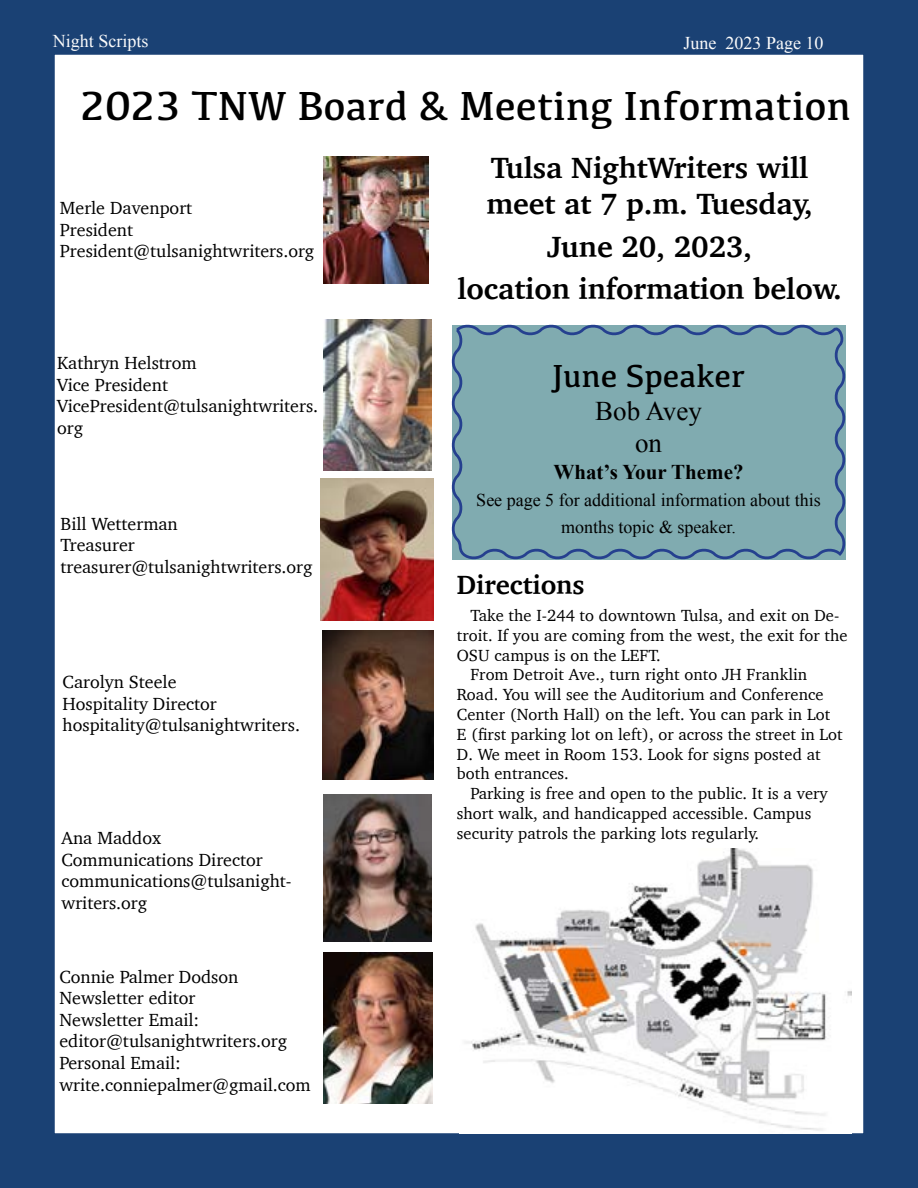
<style>
.page{position:relative;width:918px;height:1188px;background:#1a4174}
.page>*{position:absolute;margin:0;border:0;box-sizing:border-box;transform-origin:0 0}
.t1{font:42px "Kefa";color:#000}
.t2{font:33px "Kefa";color:#000}
.t3{font:700 30px/36px "Charter";color:#000}
.t4{font:700 27px "Charter";color:#000}
.t5{font:27px/32.4px "Times New Roman";color:#000;text-align:center}
.t6{font:700 21px "Times New Roman";color:#000}
.t7{font:18px/21.6px "Charter";color:#000}
.t8{font:18px/27px "Times New Roman";color:#000;text-align:center}
.t9{font:18px "Times New Roman";color:#fbfbfb}
.t10{font:16.5px "Charter";letter-spacing:.005em;color:#000}
</style>
<div class="page">
<div style="left:53px;top:53px;width:812px;height:1082px;background:#fff;border:2px solid #1a4174"></div>
<img style="left:324px;top:953px;width:108px;height:150px">
<img style="left:323px;top:631px;width:110px;height:148px">
<img style="left:324px;top:320px;width:107px;height:151px">
<img style="left:324px;top:157px;width:105px;height:126px">
<img style="left:324px;top:795px;width:108px;height:147px">
<img style="left:460px;top:849px;width:391px;height:285px">
<div style="left:451px;top:324px;width:395px;height:236px;background:#80abb0"></div>
<img style="left:321px;top:478px;width:112px;height:143px">
<p class="t9" style="left:53px;top:29px;width:97px">Night Scripts</p>
<p class="t9" style="left:684px;top:30px;width:141px">June 2023 Page 10</p>
<h1 class="t1" style="left:80px;top:80px;width:773px">2023 TNW Board &amp; Meeting Information</h1>
<h3 class="t3" style="left:486px;top:149px;width:328px">Tulsa NightWriters will meet at 7 p.m. Tuesday,</h3>
<h3 class="t3" style="left:457px;top:225px;width:386px;line-height:42.8px;text-align:center">June 20, 2023,<br>location information below.</h3>
<p class="t7" style="left:60px;top:197px;width:256px">Merle Davenport<br>President<br>President@tulsanightwriters.org</p>
<p class="t7" style="left:57px;top:352px;width:262px">Kathryn Helstrom<br>Vice President<br>VicePresident@tulsanightwriters. org</p>
<p class="t7" style="left:60px;top:513px;width:254px">Bill Wetterman<br>Treasurer treasurer@tulsanightwriters.org</p>
<p class="t7" style="left:63px;top:671px;width:239px">Carolyn Steele<br>Hospitality Director hospitality@tulsanightwriters.</p>
<p class="t7" style="left:62px;top:827px;width:232px">Ana Maddox<br>Communications Director communications@tulsanight&shy;writers.org</p>
<p class="t7" style="left:59px;top:965px;width:253px">Connie Palmer Dodson<br>Newsletter editor<br>Newsletter Email: editor@tulsanightwriters.org<br>Personal Email: write.conniepalmer@gmail.com</p>
<h2 class="t2" style="left:552px;top:356px;width:194px">June Speaker</h2>
<h3 class="t5" style="left:595px;top:394px;width:108px">Bob Avey on</h3>
<p class="t6" style="left:553px;top:458px;width:192px">What’s Your Theme?</p>
<p class="t8" style="left:476px;top:486px;width:346px">See page 5 for additional information about this months topic &amp; speaker.</p>
<h3 class="t4" style="left:457px;top:562px;width:129px">Directions</h3>
<p class="t10" style="left:470px;top:601px;width:371px">Take the I-244 to downtown Tulsa, and exit on De-</p>
<p class="t10" style="left:457px;top:621px;width:392px">troit. If you are coming from the west, the exit for the</p>
<p class="t10" style="left:457px;top:641px;width:205px">OSU campus is on the LEFT.</p>
<p class="t10" style="left:470px;top:660px;width:338px">From Detroit Ave., turn right onto JH Franklin</p>
<p class="t10" style="left:457px;top:680px;width:368px">Road. You will see the Auditorium and Conference</p>
<p class="t10" style="left:457px;top:700px;width:375px">Center (North Hall) on the left. You can park in Lot</p>
<p class="t10" style="left:457px;top:720px;width:387px">E (first parking lot on left), or across the street in Lot</p>
<p class="t10" style="left:457px;top:740px;width:365px">D. We meet in Room 153. Look for signs posted at</p>
<p class="t10" style="left:457px;top:759px;width:114px">both entrances.</p>
<p class="t10" style="left:470px;top:779px;width:359px">Parking is free and open to the public. It is a very</p>
<p class="t10" style="left:457px;top:799px;width:356px">short walk, and handicapped accessible. Campus</p>
<p class="t10" style="left:457px;top:819px;width:304px">security patrols the parking lots regularly.</p>
</div>
